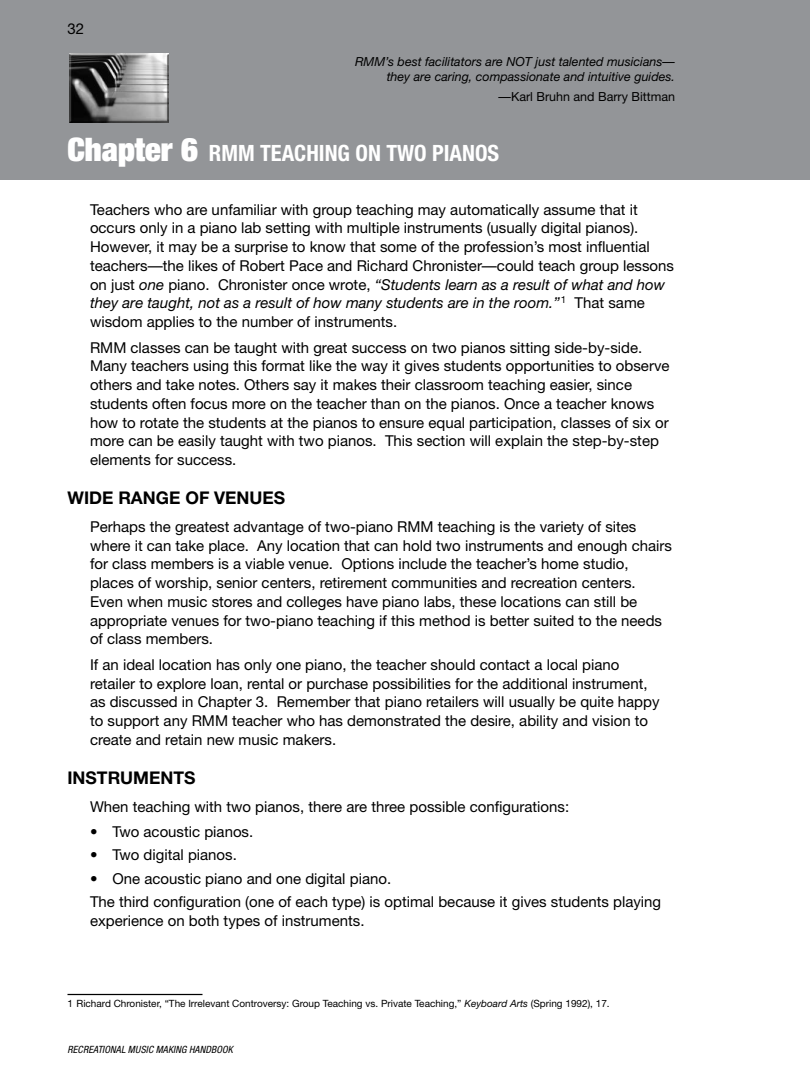
<style>
.page{position:relative;width:810px;height:1080px;background:#fff}
.page>*{position:absolute;margin:0;border:0;box-sizing:border-box;transform-origin:0 0}
.t1{font:700 condensed 22.5px "Helvetica Neue";color:#fff}
.t2{font:700 17.5px "Helvetica Neue";color:#000}
.t3{font:15px/18.8px "Helvetica Neue";color:#000}
.t4{font:italic 12.5px/15px "Helvetica Neue";color:#000;text-align:right}
.t5{font:12.5px "Helvetica Neue";color:#000}
.t6{font:10px "Helvetica Neue";color:#000}
.t7{font:italic condensed 10px "Helvetica Neue";letter-spacing:.02em;color:#000}
.s1{font-weight:900;font-stretch:expanded;font-size:32.5px}
.s2{font-style:italic}
</style>
<div class="page">
<div style="left:0;top:0;width:810px;height:180px;background:#939598"></div>
<hr style="left:68px;top:994px;width:134px;height:1px;background:#000">
<img style="left:69px;top:54px;width:99px;height:69px">
<p class="t3" style="left:67px;top:19px;width:18px">32</p>
<p class="t4" style="left:355px;top:54px;width:322px">RMM’s best facilitators are NOT just talented musicians— they are caring, compassionate and intuitive guides.</p>
<p class="t5" style="left:499px;top:89px;width:178px">—Karl Bruhn and Barry Bittman</p>
<h1 class="t1" style="left:68px;top:140px;width:433px"><span class="s1">Chapter 6</span> RMM TEACHING ON TWO PIANOS</h1>
<p class="t3" style="left:90px;top:200px;width:585px">Teachers who are unfamiliar with group teaching may automatically assume that it occurs only in a piano lab setting with multiple instruments (usually digital pianos).<br>However, it may be a surprise to know that some of the profession’s most influential teachers—the likes of Robert Pace and Richard Chronister—could teach group lessons on just <span class="s2">one</span> piano. Chronister once wrote, <span class="s2">“Students learn as a result of what and how they are taught, not as a result of how many students are in the room.”</span> That same wisdom applies to the number of instruments.</p>
<p class="t3" style="left:90px;top:338px;width:581px">RMM classes can be taught with great success on two pianos sitting side-by-side.<br>Many teachers using this format like the way it gives students opportunities to observe others and take notes. Others say it makes their classroom teaching easier, since students often focus more on the teacher than on the pianos. Once a teacher knows how to rotate the students at the pianos to ensure equal participation, classes of six or more can be easily taught with two pianos. This section will explain the step-by-step elements for success.</p>
<p class="t2" style="left:68px;top:487px;width:219px">WIDE RANGE OF VENUES</p>
<p class="t3" style="left:90px;top:517px;width:584px">Perhaps the greatest advantage of two-piano RMM teaching is the variety of sites where it can take place. Any location that can hold two instruments and enough chairs for class members is a viable venue. Options include the teacher’s home studio, places of worship, senior centers, retirement communities and recreation centers.<br>Even when music stores and colleges have piano labs, these locations can still be appropriate venues for two-piano teaching if this method is better suited to the needs of class members.</p>
<p class="t3" style="left:90px;top:655px;width:571px">If an ideal location has only one piano, the teacher should contact a local piano retailer to explore loan, rental or purchase possibilities for the additional instrument, as discussed in Chapter 3. Remember that piano retailers will usually be quite happy to support any RMM teacher who has demonstrated the desire, ability and vision to create and retain new music makers.</p>
<p class="t2" style="left:68px;top:767px;width:130px">INSTRUMENTS</p>
<p class="t3" style="left:90px;top:797px;width:481px">When teaching with two pianos, there are three possible configurations:</p>
<p class="t3" style="left:90px;top:822px;width:165px">• Two acoustic pianos.</p>
<p class="t3" style="left:90px;top:845px;width:148px">• Two digital pianos.</p>
<p class="t3" style="left:90px;top:866px;width:573px;line-height:23.2px">• One acoustic piano and one digital piano.<br>The third configuration (one of each type) is optimal because it gives students playing</p>
<p class="t3" style="left:90px;top:911px;width:276px">experience on both types of instruments.</p>
<p class="t6" style="left:77px;top:997px;width:535px">Richard Chronister, “The Irrelevant Controversy: Group Teaching vs. Private Teaching,” <span class="s2">Keyboard Arts</span> (Spring 1992), 17.</p>
<p class="t7" style="left:68px;top:1044px;width:167px">RECREATIONAL MUSIC MAKING HANDBOOK</p>
</div>
